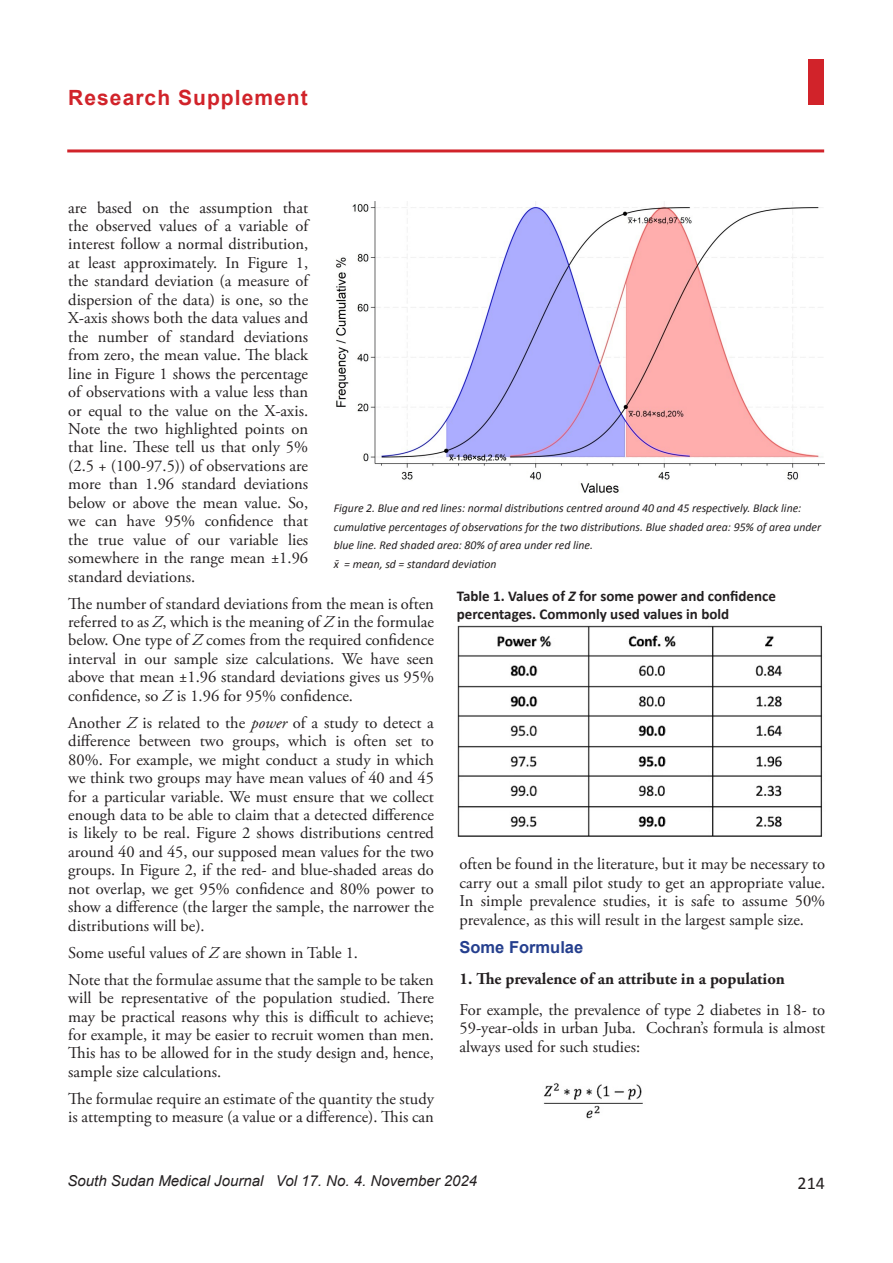
<style>
.page{position:relative;width:893px;height:1263px;background:#fff}
.page>*{position:absolute;margin:0;border:0;box-sizing:border-box;transform-origin:0 0}
.Sidebar{font:700 21px "Arial";letter-spacing:.05em;color:#d1232a}
.t1{font:18px "Calibri";color:#231f20}
.t2{font:16.5px/18.5px "Adobe Garamond Pro";color:#231f20;text-align:justify}
.t3{font:700 16.5px "Adobe Garamond Pro";color:#231f20}
.t4{font:700 16.5px "Arial";color:#253f8e}
.t5{font:700 15px/18px "Calibri";color:#231f20}
.t6{font:italic 15px "Arial";color:#231f20}
.t7{font:italic 12px/18.5px "Calibri";color:#231f20}
.s1{font-style:italic}
</style>
<div class="page">
<div style="left:809px;top:60px;width:15px;height:45px;background:#d1232a"></div>
<hr style="left:67px;top:149px;width:757px;height:3px;background:#d1232a">
<img style="left:335px;top:202px;width:490px;height:291px">
<img style="left:457px;top:625px;width:365px;height:212px">
<img style="left:543px;top:1083px;width:100px;height:36px">
<p class="Sidebar" style="left:68px;top:84px;width:241px">Research Supplement</p>
<p class="t2" style="left:68px;top:199px;width:241px">are based on the assumption that the observed values of a variable of interest follow a normal distribution, at least approximately. In Figure 1, the standard deviation (a measure of dispersion of the data) is one, so the X-axis shows both the data values and the number of standard deviations from zero, the mean value. The black line in Figure 1 shows the percentage of observations with a value less than or equal to the value on the X-axis.<br>Note the two highlighted points on that line. These tell us that only 5% (2.5 + (100-97.5)) of observations are more than 1.96 standard deviations below or above the mean value. So, we can have 95% confidence that the true value of our variable lies somewhere in the range mean ±1.96 standard deviations.</p>
<p class="t2" style="left:68px;top:595px;width:367px">The number of standard deviations from the mean is often referred to as <span class="s1">Z</span>, which is the meaning of <span class="s1">Z</span> in the formulae below. One type of <span class="s1">Z</span> comes from the required confidence interval in our sample size calculations. We have seen above that mean ±1.96 standard deviations gives us 95% confidence, so <span class="s1">Z</span> is 1.96 for 95% confidence.</p>
<p class="t2" style="left:68px;top:714px;width:367px">Another <span class="s1">Z</span> is related to the <span class="s1">power</span> of a study to detect a difference between two groups, which is often set to 80%. For example, we might conduct a study in which we think two groups may have mean values of 40 and 45 for a particular variable. We must ensure that we collect enough data to be able to claim that a detected difference is likely to be real. Figure 2 shows distributions centred around 40 and 45, our supposed mean values for the two groups. In Figure 2, if the red- and blue-shaded areas do not overlap, we get 95% confidence and 80% power to show a difference (the larger the sample, the narrower the distributions will be).</p>
<p class="t2" style="left:68px;top:944px;width:291px">Some useful values of <span class="s1">Z</span> are shown in Table 1.</p>
<p class="t2" style="left:68px;top:971px;width:367px">Note that the formulae assume that the sample to be taken will be representative of the population studied. There may be practical reasons why this is difficult to achieve; for example, it may be easier to recruit women than men.<br>This has to be allowed for in the study design and, hence, sample size calculations.</p>
<p class="t2" style="left:68px;top:1090px;width:367px">The formulae require an estimate of the quantity the study is attempting to measure (a value or a difference). This can</p>
<p class="t7" style="left:334px;top:499px;width:489px">Figure 2. Blue and red lines: normal distributions centred around 40 and 45 respectively. Black line: cumulative percentages of observations for the two distributions. Blue shaded area: 95% of area under blue line. Red shaded area: 80% of area under red line.</p>
<p class="t7" style="left:334px;top:554px;width:164px">x̄ = mean, sd = standard deviation</p>
<p class="t7" style="left:339px;top:554px;width:6px">̄</p>
<p class="t5" style="left:457px;top:586px;width:321px">Table 1. Values of <span class="s1">Z</span> for some power and confidence percentages. Commonly used values in bold</p>
<p class="t2" style="left:459px;top:855px;width:367px">often be found in the literature, but it may be necessary to carry out a small pilot study to get an appropriate value.<br>In simple prevalence studies, it is safe to assume 50% prevalence, as this will result in the largest sample size.</p>
<p class="t4" style="left:459px;top:936px;width:125px">Some Formulae</p>
<p class="t3" style="left:459px;top:969px;width:327px">1. The prevalence of an attribute in a population</p>
<p class="t2" style="left:459px;top:1001px;width:367px">For example, the prevalence of type 2 diabetes in 18- to 59-year-olds in urban Juba. Cochran’s formula is almost always used for such studies:</p>
<p class="t6" style="left:68px;top:1171px;width:411px">South Sudan Medical Journal Vol 17. No. 4. November 2024</p>
<p class="t1" style="left:798px;top:1171px;width:29px">214</p>
</div>
